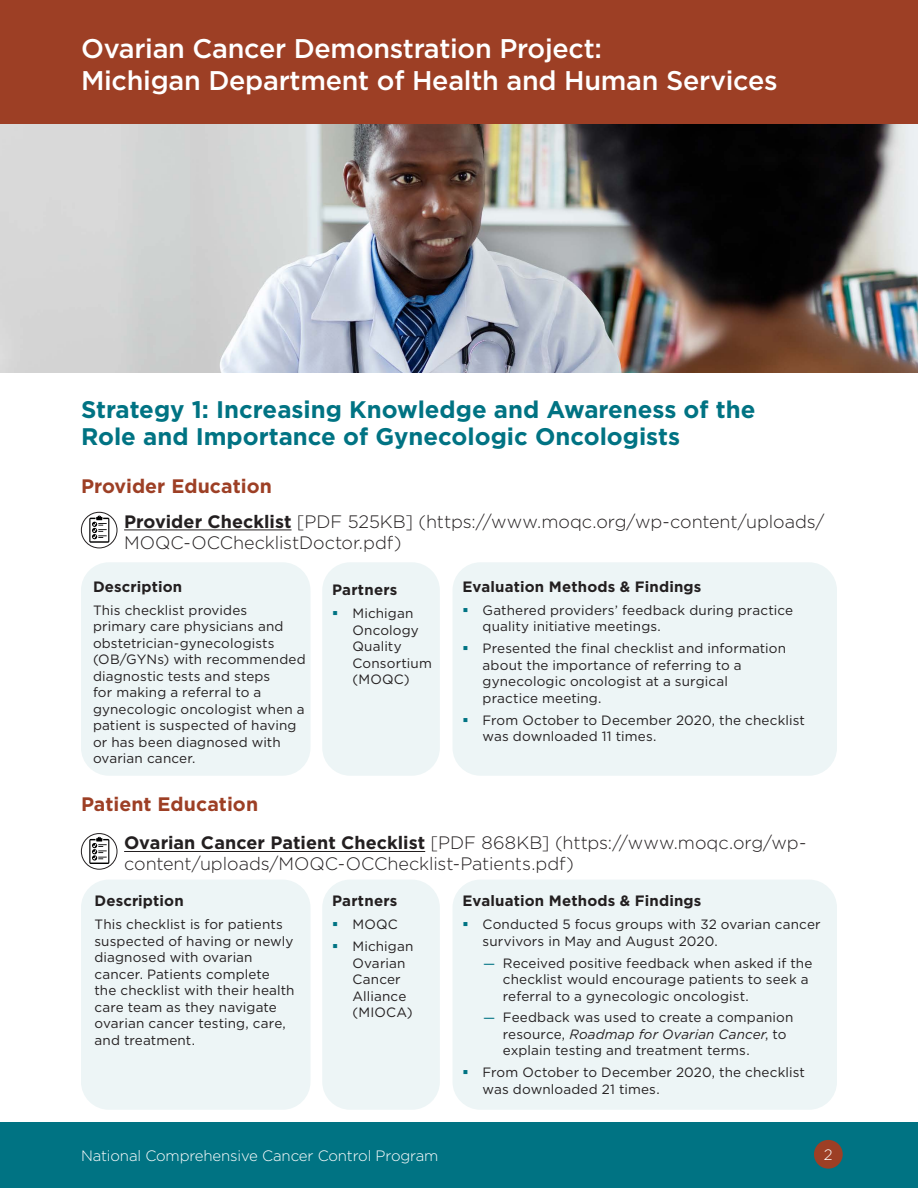
<style>
.page{position:relative;width:918px;height:1188px;background:#fff}
.page>*{position:absolute;margin:0;border:0;box-sizing:border-box;transform-origin:0 0}
.t1{font:500 27px/31.5px "Gotham";letter-spacing:-.01em;color:#fff}
.t2{font:700 24px/27px "Gotham";color:#007383}
.t3{font:700 19.5px "Gotham";color:#9d3f25}
.t4{font:300 18px/21px "Gotham";color:#231f20}
.t5{font:700 15px "Gotham";letter-spacing:.01em;color:#231f20}
.t6{font:300 15px "Gotham";letter-spacing:-.01em;color:#fff}
.t7{font:13.5px/16.5px "Gotham";letter-spacing:.01em;color:#231f20}
.s1{font-weight:700}
.s2{font-family:"Helvetica";color:#007383}
.s3{font-style:italic}
</style>
<div class="page">
<div style="left:0;top:0;width:918px;height:127px;background:#9d3f25"></div>
<div style="left:0;top:1122px;width:918px;height:66px;background:#007383"></div>
<div style="left:814px;top:1140px;width:29px;height:29px;background:#9d3f25;border-radius:50%"></div>
<hr style="left:124px;top:530px;width:168px;height:1px;background:#231f20">
<div style="left:453px;top:562px;width:384px;height:214px;background:#edf5f6;border-radius:28px"></div>
<div style="left:81px;top:562px;width:229px;height:214px;background:#edf5f6;border-radius:28px"></div>
<div style="left:322px;top:562px;width:118px;height:214px;background:#edf5f6;border-radius:28px"></div>
<div style="left:453px;top:880px;width:384px;height:230px;background:#edf5f6;border-radius:28px"></div>
<div style="left:81px;top:880px;width:229px;height:230px;background:#edf5f6;border-radius:28px"></div>
<div style="left:322px;top:880px;width:118px;height:230px;background:#edf5f6;border-radius:28px"></div>
<hr style="left:124px;top:851px;width:301px;height:1px;background:#231f20">
<img style="left:0;top:124px;width:918px;height:249px">
<svg style="left:81px;top:512px;width:36px;height:36px"></svg>
<svg style="left:89px;top:516px;width:20px;height:27px"></svg>
<div style="left:81px;top:512px;width:36px;height:36px;border:1px solid #231f20;border-radius:50%"></div>
<svg style="left:81px;top:834px;width:36px;height:35px"></svg>
<svg style="left:89px;top:837px;width:20px;height:27px"></svg>
<div style="left:81px;top:833px;width:36px;height:37px;border:1px solid #231f20;border-radius:50%"></div>
<h1 class="t1" style="left:81px;top:33px;width:698px">Ovarian Cancer Demonstration Project:<br>Michigan Department of Health and Human Services</h1>
<h2 class="t2" style="left:81px;top:395px;width:676px">Strategy 1: Increasing Knowledge and Awareness of the<br>Role and Importance of Gynecologic Oncologists</h2>
<h3 class="t3" style="left:81px;top:475px;width:192px">Provider Education</h3>
<p class="t4" style="left:124px;top:510px;width:702px"><span class="s1">Provider Checklist</span> [PDF 525KB] (https://www.moqc.org/wp-content/uploads/<br>MOQC-OCChecklistDoctor.pdf)</p>
<h4 class="t5" style="left:93px;top:578px;width:91px">Description</h4>
<p class="t7" style="left:93px;top:602px;width:214px">This checklist provides<br>primary care physicians and obstetrician-gynecologists (OB/GYNs) with recommended diagnostic tests and steps<br>for making a referral to a gynecologic oncologist when a patient is suspected of having or has been diagnosed with ovarian cancer.</p>
<h4 class="t5" style="left:462px;top:578px;width:241px">Evaluation Methods &amp; Findings</h4>
<p class="t7" style="left:483px;top:602px;width:312px">Gathered providers’ feedback during practice quality initiative meetings.</p>
<p class="t7" style="left:483px;top:640px;width:305px">Presented the final checklist and information about the importance of referring to a gynecologic oncologist at a surgical practice meeting.</p>
<p class="t7" style="left:483px;top:711px;width:324px">From October to December 2020, the checklist was downloaded 11 times.</p>
<h4 class="t5" style="left:332px;top:581px;width:67px">Partners</h4>
<p class="t7" style="left:352px;top:605px;width:81px">Michigan<br>Oncology<br>Quality<br>Consortium (MOQC)</p>
<h3 class="t3" style="left:81px;top:793px;width:179px">Patient Education</h3>
<p class="t4" style="left:124px;top:832px;width:684px"><span class="s1">Ovarian Cancer Patient Checklist</span> [PDF 868KB] (https://www.moqc.org/wp&shy;content/uploads/MOQC-OCChecklist-Patients.pdf)</p>
<h4 class="t5" style="left:94px;top:892px;width:91px">Description</h4>
<p class="t7" style="left:94px;top:916px;width:202px">This checklist is for patients suspected of having or newly diagnosed with ovarian cancer. Patients complete the checklist with their health care team as they navigate ovarian cancer testing, care, and treatment.</p>
<h4 class="t5" style="left:462px;top:892px;width:241px">Evaluation Methods &amp; Findings</h4>
<p class="t7" style="left:483px;top:916px;width:340px">Conducted 5 focus groups with 32 ovarian cancer survivors in May and August 2020.</p>
<p class="t7" style="left:503px;top:954px;width:311px;text-indent:-20px"><span class="s2">—</span> Received positive feedback when asked if the checklist would encourage patients to seek a referral to a gynecologic oncologist.</p>
<p class="t7" style="left:503px;top:1009px;width:292px;text-indent:-20px"><span class="s2">—</span> Feedback was used to create a companion resource, <span class="s3">Roadmap for Ovarian Cancer</span>, to explain testing and treatment terms.</p>
<p class="t7" style="left:483px;top:1064px;width:324px">From October to December 2020, the checklist was downloaded 21 times.</p>
<h4 class="t5" style="left:332px;top:892px;width:67px">Partners</h4>
<p class="t7" style="left:352px;top:916px;width:47px">MOQC</p>
<p class="t7" style="left:352px;top:938px;width:62px">Michigan<br>Ovarian<br>Cancer<br>Alliance (MIOCA)</p>
<p class="t6" style="left:81px;top:1147px;width:359px">National Comprehensive Cancer Control Program</p>
<p class="t6" style="left:824px;top:1145px;width:10px">2</p>
</div>
